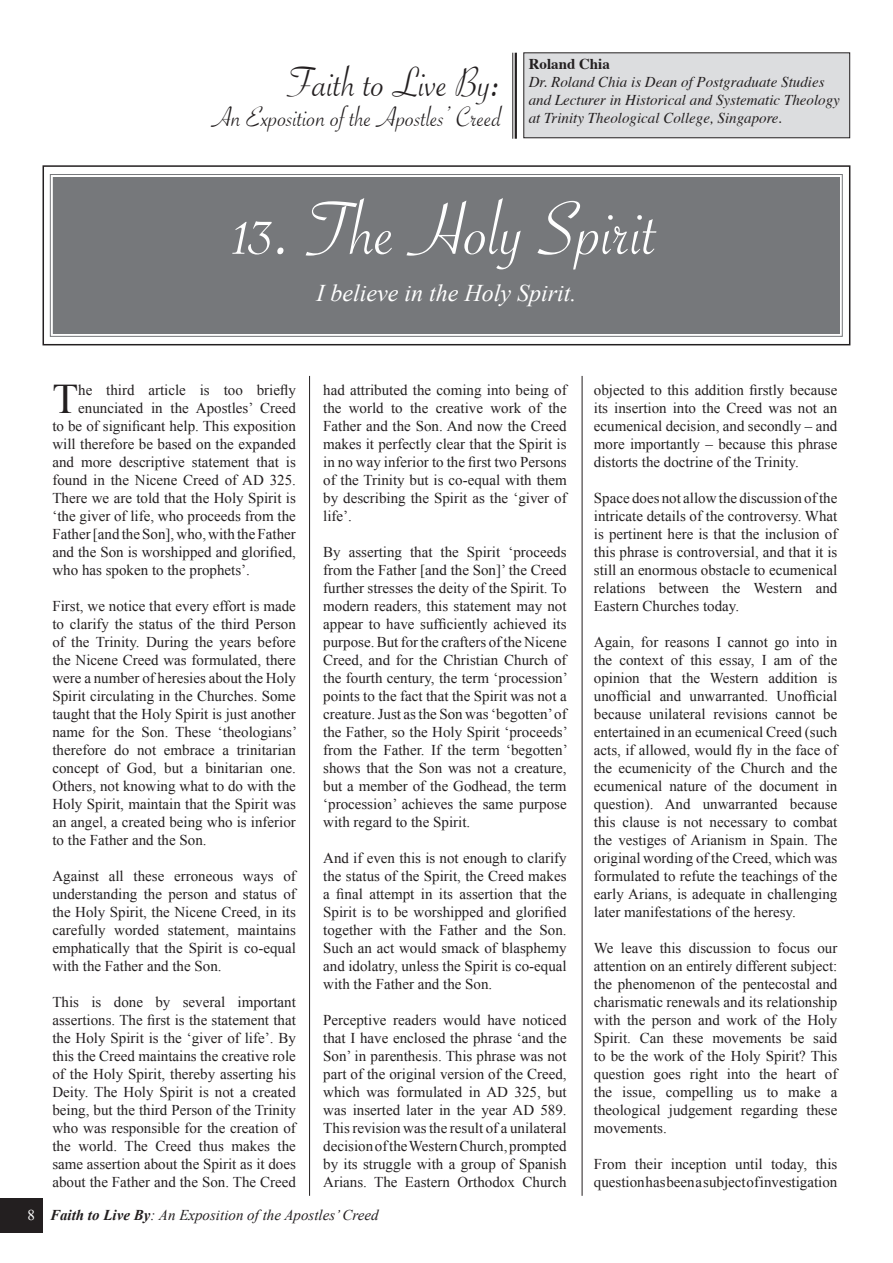
<style>
.page{position:relative;width:893px;height:1263px;background:#fff}
.page>*{position:absolute;margin:0;border:0;box-sizing:border-box;transform-origin:0 0}
.t1{font:81px "Savoye Let Plain";color:#fff}
.t2{font:45px "Savoye Let Plain";color:#231f20}
.t3{font:42.15px "Times New Roman";color:#231f20}
.t4{font:30px "Savoye Let Plain";color:#231f20}
.t5{font:italic 24px "Times New Roman";color:#fff}
.t6{font:15px/18px "Times New Roman";color:#231f20;text-align:justify}
.t7{font:italic 15px/18px "Times";color:#231f20}
.t8{font:italic 15px "Times New Roman";color:#231f20}
.t9{font:700 15px "Times";color:#231f20}
.s1{font-style:normal;color:#fff}
.s2{font-weight:700}
</style>
<div class="page">
<div style="left:0;top:1198px;width:43px;height:34px;background:#231f20"></div>
<div style="left:524px;top:53px;width:326px;height:85px;background:#dcdddf"></div>
<div style="left:523px;top:52px;width:327px;height:86px;border:1px solid #231f20"></div>
<div style="left:49px;top:174px;width:794px;height:163px;background:#76787b"></div>
<div style="left:53px;top:177px;width:787px;height:157px;border:3px solid #76787b"></div>
<div style="left:43px;top:165px;width:807px;height:180px;border:2px solid #231f20"></div>
<hr style="left:515px;top:53px;width:2px;height:86px;background:#231f20">
<hr style="left:512px;top:53px;width:1px;height:86px;background:#231f20">
<hr style="left:309px;top:376px;width:1px;height:820px;background:#231f20">
<hr style="left:582px;top:376px;width:1px;height:820px;background:#231f20">
<h2 class="t2" style="left:288px;top:52px;width:215px">Faith to Live By:</h2>
<h3 class="t4" style="left:212px;top:97px;width:291px">An Exposition of the Apostles’ Creed</h3>
<p class="t9" style="left:529px;top:50px;width:83px">Roland Chia</p>
<p class="t7" style="left:529px;top:72px;width:313px">Dr. Roland Chia is Dean of Postgraduate Studies and Lecturer in Historical and Systematic Theology at Trinity Theological College, Singapore.</p>
<h1 class="t1" style="left:235px;top:175px;width:424px">13. The Holy Spirit</h1>
<h3 class="t5" style="left:316px;top:280px;width:261px">I believe in the Holy Spirit.</h3>
<h3 class="t3" style="left:52px;top:374px;width:27px">T</h3>
<p class="t6" style="left:78px;top:380px;width:219px">he third article is too briefly</p>
<p class="t6" style="left:78px;top:398px;width:219px">enunciated in the Apostles’ Creed</p>
<p class="t6" style="left:52px;top:416px;width:245px">to be of significant help. This exposition</p>
<p class="t6" style="left:52px;top:434px;width:245px">will therefore be based on the expanded</p>
<p class="t6" style="left:52px;top:452px;width:245px">and more descriptive statement that is</p>
<p class="t6" style="left:52px;top:470px;width:245px">found in the Nicene Creed of AD 325.</p>
<p class="t6" style="left:52px;top:488px;width:245px">There we are told that the Holy Spirit is</p>
<p class="t6" style="left:52px;top:506px;width:245px">‘the giver of life, who proceeds from the</p>
<p class="t6" style="left:52px;top:524px;width:245px">Father [and the Son], who, with the Father</p>
<p class="t6" style="left:52px;top:542px;width:245px">and the Son is worshipped and glorified,</p>
<p class="t6" style="left:52px;top:560px;width:199px">who has spoken to the prophets’.</p>
<p class="t6" style="left:52px;top:596px;width:246px">First, we notice that every effort is made to clarify the status of the third Person of the Trinity. During the years before the Nicene Creed was formulated, there were a number of heresies about the Holy Spirit circulating in the Churches. Some taught that the Holy Spirit is just another name for the Son. These ‘theologians’ therefore do not embrace a trinitarian concept of God, but a binitarian one.<br>Others, not knowing what to do with the Holy Spirit, maintain that the Spirit was an angel, a created being who is inferior to the Father and the Son.</p>
<p class="t6" style="left:52px;top:866px;width:245px">Against all these erroneous ways of understanding the person and status of the Holy Spirit, the Nicene Creed, in its carefully worded statement, maintains emphatically that the Spirit is co-equal with the Father and the Son.</p>
<p class="t6" style="left:52px;top:992px;width:245px">This is done by several important assertions. The first is the statement that the Holy Spirit is the ‘giver of life’. By this the Creed maintains the creative role of the Holy Spirit, thereby asserting his Deity. The Holy Spirit is not a created being, but the third Person of the Trinity who was responsible for the creation of the world. The Creed thus makes the same assertion about the Spirit as it does about the Father and the Son. The Creed</p>
<p class="t6" style="left:323px;top:380px;width:245px">had attributed the coming into being of the world to the creative work of the Father and the Son. And now the Creed makes it perfectly clear that the Spirit is in no way inferior to the first two Persons of the Trinity but is co-equal with them by describing the Spirit as the ‘giver of life’.</p>
<p class="t6" style="left:323px;top:542px;width:246px">By asserting that the Spirit ‘proceeds from the Father [and the Son]’ the Creed further stresses the deity of the Spirit. To modern readers, this statement may not appear to have sufficiently achieved its purpose. But for the crafters of the Nicene Creed, and for the Christian Church of the fourth century, the term ‘procession’ points to the fact that the Spirit was not a creature. Just as the Son was ‘begotten’ of the Father, so the Holy Spirit ‘proceeds’ from the Father. If the term ‘begotten’ shows that the Son was not a creature, but a member of the Godhead, the term ‘procession’ achieves the same purpose with regard to the Spirit.</p>
<p class="t6" style="left:323px;top:848px;width:245px">And if even this is not enough to clarify the status of the Spirit, the Creed makes a final attempt in its assertion that the Spirit is to be worshipped and glorified together with the Father and the Son.<br>Such an act would smack of blasphemy and idolatry, unless the Spirit is co-equal with the Father and the Son.</p>
<p class="t6" style="left:323px;top:1010px;width:245px">Perceptive readers would have noticed that I have enclosed the phrase ‘and the Son’ in parenthesis. This phrase was not part of the original version of the Creed, which was formulated in AD 325, but was inserted later in the year AD 589.<br>This revision was the result of a unilateral decision of the Western Church, prompted by its struggle with a group of Spanish Arians. The Eastern Orthodox Church</p>
<p class="t8" style="left:28px;top:1207px;width:352px"><span class="s1">8</span> <span class="s2">Faith to Live By</span>: An Exposition of the Apostles’ Creed</p>
<p class="t6" style="left:594px;top:380px;width:245px">objected to this addition firstly because its insertion into the Creed was not an ecumenical decision, and secondly – and more importantly – because this phrase distorts the doctrine of the Trinity.</p>
<p class="t6" style="left:594px;top:488px;width:245px">Space does not allow the discussion of the intricate details of the controversy. What is pertinent here is that the inclusion of this phrase is controversial, and that it is still an enormous obstacle to ecumenical relations between the Western and Eastern Churches today.</p>
<p class="t6" style="left:594px;top:632px;width:245px">Again, for reasons I cannot go into in the context of this essay, I am of the opinion that the Western addition is unofficial and unwarranted. Unofficial because unilateral revisions cannot be entertained in an ecumenical Creed (such acts, if allowed, would fly in the face of the ecumenicity of the Church and the ecumenical nature of the document in question). And unwarranted because this clause is not necessary to combat the vestiges of Arianism in Spain. The original wording of the Creed, which was formulated to refute the teachings of the early Arians, is adequate in challenging later manifestations of the heresy.</p>
<p class="t6" style="left:594px;top:938px;width:245px">We leave this discussion to focus our attention on an entirely different subject: the phenomenon of the pentecostal and charismatic renewals and its relationship with the person and work of the Holy Spirit. Can these movements be said to be the work of the Holy Spirit? This question goes right into the heart of the issue, compelling us to make a theological judgement regarding these movements.</p>
<p class="t6" style="left:594px;top:1154px;width:245px">From their inception until today, this question has been a subject of investigation</p>
</div>
